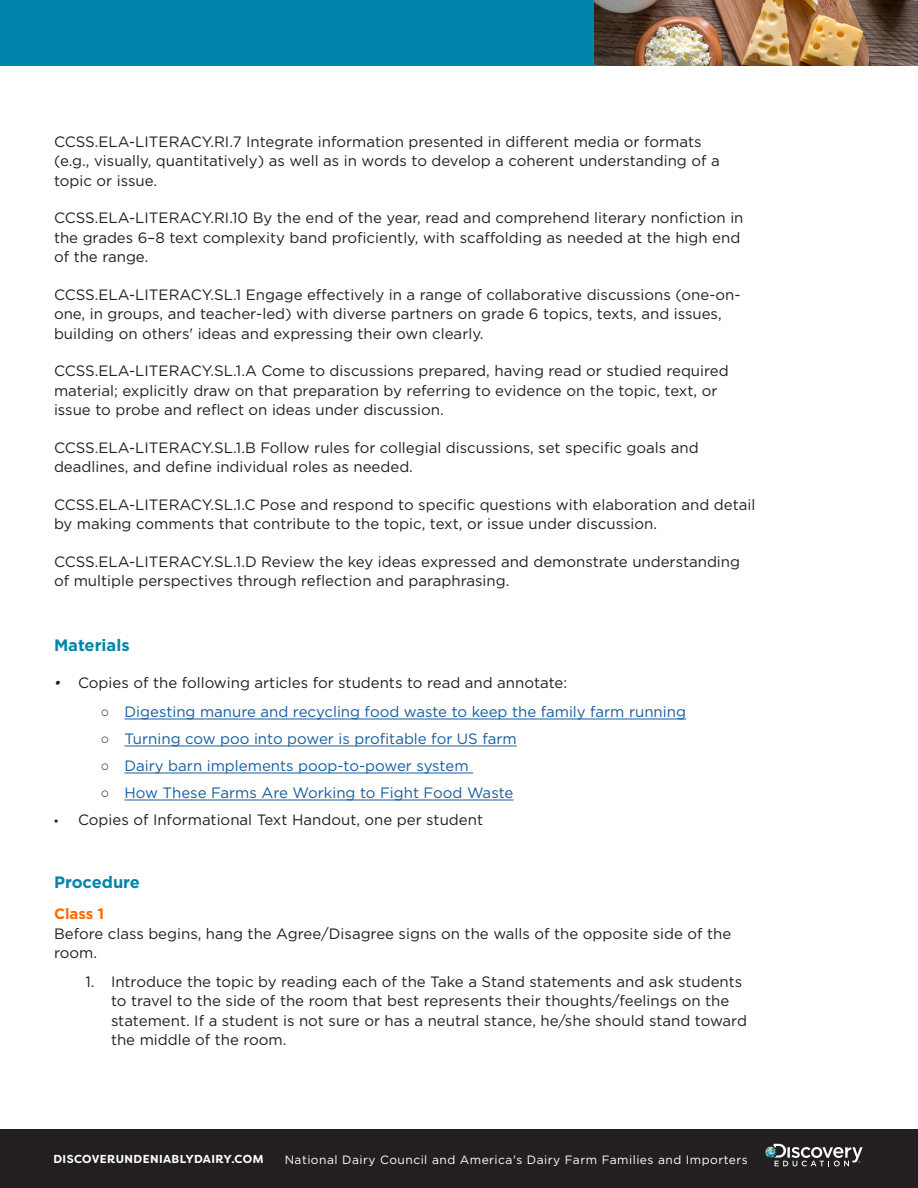
<style>
.page{position:relative;width:918px;height:1188px;background:#fff}
.page>*{position:absolute;margin:0;border:0;box-sizing:border-box;transform-origin:0 0}
.Body{font:700 16.5px "Gotham";color:#0084ac}
.Subhead_1{font:700 16.5px "Gotham";color:#0084ac}
.Body-2{font:15px/19.5px "Gotham";color:#231f20}
.t1{font:15px "Gotham";color:#175d9e}
.Subhead_2{font:15px/19.5px "Gotham";color:#231f20}
.t2{font:12px "Gotham";letter-spacing:.04em;color:#fff}
.t3{font:700 11.55px "Filson Soft";letter-spacing:.03em;color:#fff}
.s1{font-style:italic}
.s2{font-family:"Arial";color:#231f20}
.s3{font-family:"Myriad Pro"}
.s4{font-weight:700;color:#ff6900}
</style>
<div class="page">
<div style="left:0;top:0;width:594px;height:66px;background:#0084ac"></div>
<img style="left:594px;top:0;width:324px;height:66px">
<hr style="left:124px;top:719px;width:562px;height:1px;background:#175d9e">
<hr style="left:124px;top:746px;width:393px;height:1px;background:#175d9e">
<hr style="left:124px;top:773px;width:349px;height:1px;background:#175d9e">
<hr style="left:124px;top:800px;width:389px;height:1px;background:#175d9e">
<div style="left:0;top:1129px;width:918px;height:59px;background:#231f20"></div>
<svg style="left:765px;top:1144px;width:98px;height:22px"></svg>
<p class="Body-2" style="left:54px;top:132px;width:667px">CCSS.ELA-LITERACY.RI.7 Integrate information presented in different media or formats (e.g., visually, quantitatively) as well as in words to develop a coherent understanding of a topic or issue.</p>
<p class="Body-2" style="left:54px;top:208px;width:691px">CCSS.ELA-LITERACY.RI.10 By the end of the year, read and comprehend literary nonfiction in the grades 6–8 text complexity band proficiently, with scaffolding as needed at the high end of the range.</p>
<p class="Body-2" style="left:54px;top:285px;width:688px">CCSS.ELA-LITERACY.SL.1 Engage effectively in a range of collaborative discussions (one-on&shy;one, in groups, and teacher-led) with diverse partners on grade 6 topics, texts, and issues, building on others' ideas and expressing their own clearly.</p>
<p class="Body-2" style="left:54px;top:361px;width:676px">CCSS.ELA-LITERACY.SL.1.A Come to discussions prepared, having read or studied required material; explicitly draw on that preparation by referring to evidence on the topic, text, or issue to probe and reflect on ideas under discussion.</p>
<p class="Body-2" style="left:54px;top:438px;width:646px">CCSS.ELA-LITERACY.SL.1.B Follow rules for collegial discussions, set specific goals and deadlines, and define individual roles as needed.</p>
<p class="Body-2" style="left:54px;top:495px;width:703px">CCSS.ELA-LITERACY.SL.1.C Pose and respond to specific questions with elaboration and detail by making comments that contribute to the topic, text, or issue under discussion.</p>
<p class="Body-2" style="left:54px;top:552px;width:688px">CCSS.ELA-LITERACY.SL.1.D Review the key ideas expressed and demonstrate understanding of multiple perspectives through reflection and paraphrasing.</p>
<p class="Body" style="left:54px;top:634px;width:77px">Materials</p>
<p class="Body-2" style="left:54px;top:673px;width:515px"><span class="s1">•</span> Copies of the following articles for students to read and annotate:</p>
<p class="t1" style="left:100px;top:702px;width:587px"><span class="s2">○</span> Digesting manure and recycling food waste to keep the family farm running</p>
<p class="t1" style="left:100px;top:729px;width:418px"><span class="s2">○</span> Turning cow poo into power is profitable for US farm</p>
<p class="t1" style="left:100px;top:756px;width:370px"><span class="s2">○</span> Dairy barn implements poop-to-power system</p>
<p class="t1" style="left:100px;top:783px;width:414px"><span class="s2">○</span> How These Farms Are Working to Fight Food Waste</p>
<p class="Body-2" style="left:54px;top:810px;width:431px"><span class="s3">•</span> Copies of Informational Text Handout, one per student</p>
<p class="Subhead_1" style="left:54px;top:871px;width:88px">Procedure</p>
<p class="Subhead_2" style="left:54px;top:904px;width:679px"><span class="s4">Class 1<br></span>Before class begins, hang the Agree/Disagree signs on the walls of the opposite side of the room.</p>
<p class="Body-2" style="left:111px;top:972px;width:638px;text-indent:-26px">1. Introduce the topic by reading each of the Take a Stand statements and ask students to travel to the side of the room that best represents their thoughts/feelings on the statement. If a student is not sure or has a neutral stance, he/she should stand toward the middle of the room.</p>
<p class="t3" style="left:53px;top:1152px;width:212px">DISCOVERUNDENIABLYDAIRY.COM</p>
<p class="t2" style="left:285px;top:1152px;width:465px">National Dairy Council and America's Dairy Farm Families and Importers</p>
</div>
